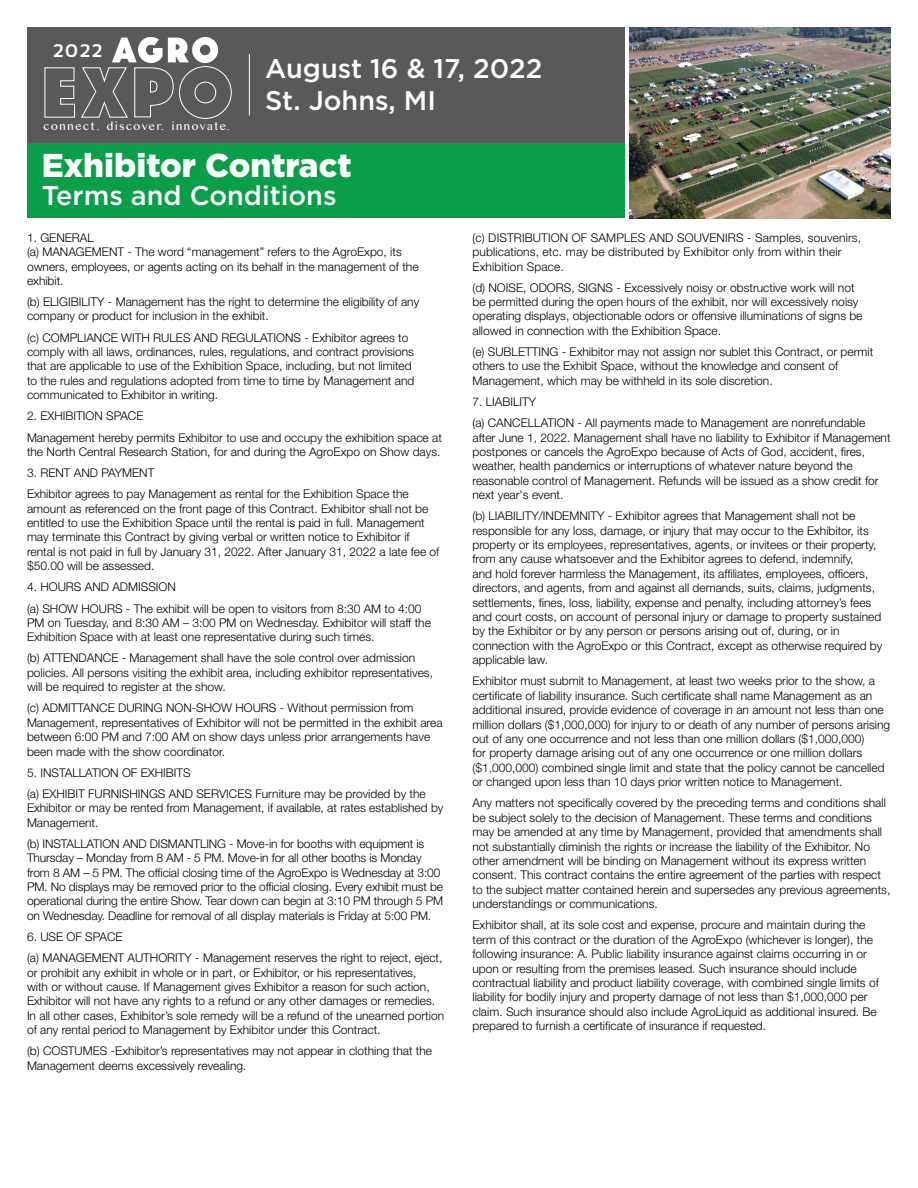
<style>
.page{position:relative;width:918px;height:1188px;background:#fff}
.page>*{position:absolute;margin:0;border:0;box-sizing:border-box;transform-origin:0 0}
.t1{font:900 33px "Gotham";color:#fff}
.t2{font:500 27px/32.4px "Gotham";color:#fff}
.t3{font:700 18.3px "Sansation";color:#fff}
.t4{font:300 12px/14.4px "Helvetica Neue LT Std";color:#000}
.t5{font:11.55px "Sinhala MN";letter-spacing:.09em;color:#fff}
</style>
<div class="page">
<div style="left:27px;top:143px;width:597px;height:75px;background:#099f49"></div>
<div style="left:27px;top:27px;width:597px;height:116px;background:#58595b"></div>
<img style="left:630px;top:27px;width:261px;height:191px">
<svg style="left:44px;top:37px;width:188px;height:82px"></svg>
<hr style="left:249px;top:54px;width:1px;height:62px;background:#fff">
<h3 class="t3" style="left:53px;top:40px;width:51px">2022</h3>
<p class="t5" style="left:43px;top:121px;width:188px">connect. discover. innovate.</p>
<h2 class="t2" style="left:265px;top:52px;width:279px">August 16 &amp; 17, 2022<br>St. Johns, MI</h2>
<p class="t1" style="left:42px;top:143px;width:311px">Exhibitor Contract</p>
<p class="t2" style="left:42px;top:179px;width:296px">Terms and Conditions</p>
<p class="t4" style="left:27px;top:230px;width:393px">1. GENERAL<br>(a) MANAGEMENT - The word “management” refers to the AgroExpo, its owners, employees, or agents acting on its behalf in the management of the exhibit.</p>
<p class="t4" style="left:27px;top:294px;width:394px">(b) ELIGIBILITY - Management has the right to determine the eligibility of any company or product for inclusion in the exhibit.</p>
<p class="t4" style="left:27px;top:330px;width:389px">(c) COMPLIANCE WITH RULES AND REGULATIONS - Exhibitor agrees to comply with all laws, ordinances, rules, regulations, and contract provisions that are applicable to use of the Exhibition Space, including, but not limited to the rules and regulations adopted from time to time by Management and communicated to Exhibitor in writing.</p>
<p class="t4" style="left:27px;top:409px;width:118px">2. EXHIBITION SPACE</p>
<p class="t4" style="left:27px;top:430px;width:416px">Management hereby permits Exhibitor to use and occupy the exhibition space at the North Central Research Station, for and during the AgroExpo on Show days.</p>
<p class="t4" style="left:27px;top:465px;width:129px">3. RENT AND PAYMENT</p>
<p class="t4" style="left:27px;top:487px;width:414px">Exhibitor agrees to pay Management as rental for the Exhibition Space the amount as referenced on the front page of this Contract. Exhibitor shall not be entitled to use the Exhibition Space until the rental is paid in full. Management may terminate this Contract by giving verbal or written notice to Exhibitor if rental is not paid in full by January 31, 2022. After January 31, 2022 a late fee of $50.00 will be assessed.</p>
<p class="t4" style="left:27px;top:580px;width:150px">4. HOURS AND ADMISSION</p>
<p class="t4" style="left:27px;top:601px;width:405px">(a) SHOW HOURS - The exhibit will be open to visitors from 8:30 AM to 4:00<br>PM on Tuesday, and 8:30 AM – 3:00 PM on Wednesday. Exhibitor will staff the<br>Exhibition Space with at least one representative during such times.</p>
<p class="t4" style="left:27px;top:651px;width:408px">(b) ATTENDANCE - Management shall have the sole control over admission policies. All persons visiting the exhibit area, including exhibitor representatives, will be required to register at the show.</p>
<p class="t4" style="left:27px;top:701px;width:417px">(c) ADMITTANCE DURING NON-SHOW HOURS - Without permission from Management, representatives of Exhibitor will not be permitted in the exhibit area between 6:00 PM and 7:00 AM on show days unless prior arrangements have been made with the show coordinator.</p>
<p class="t4" style="left:27px;top:765px;width:165px">5. INSTALLATION OF EXHIBITS</p>
<p class="t4" style="left:27px;top:786px;width:418px">(a) EXHIBIT FURNISHINGS AND SERVICES Furniture may be provided by the<br>Exhibitor or may be rented from Management, if available, at rates established by<br>Management.</p>
<p class="t4" style="left:27px;top:836px;width:418px">(b) INSTALLATION AND DISMANTLING - Move-in for booths with equipment is Thursday – Monday from 8 AM - 5 PM. Move-in for all other booths is Monday from 8 AM – 5 PM. The official closing time of the AgroExpo is Wednesday at 3:00<br>PM. No displays may be removed prior to the official closing. Every exhibit must be operational during the entire Show. Tear down can begin at 3:10 PM through 5 PM on Wednesday. Deadline for removal of all display materials is Friday at 5:00 PM.</p>
<p class="t4" style="left:27px;top:929px;width:97px">6. USE OF SPACE</p>
<p class="t4" style="left:27px;top:950px;width:419px">(a) MANAGEMENT AUTHORITY - Management reserves the right to reject, eject, or prohibit any exhibit in whole or in part, or Exhibitor, or his representatives,<br>with or without cause. If Management gives Exhibitor a reason for such action, Exhibitor will not have any rights to a refund or any other damages or remedies.<br>In all other cases, Exhibitor’s sole remedy will be a refund of the unearned portion of any rental period to Management by Exhibitor under this Contract.</p>
<p class="t4" style="left:27px;top:1044px;width:407px">(b) COSTUMES -Exhibitor’s representatives may not appear in clothing that the<br>Management deems excessively revealing.</p>
<p class="t4" style="left:472px;top:230px;width:390px">(c) DISTRIBUTION OF SAMPLES AND SOUVENIRS - Samples, souvenirs, publications, etc. may be distributed by Exhibitor only from within their<br>Exhibition Space.</p>
<p class="t4" style="left:472px;top:280px;width:392px">(d) NOISE, ODORS, SIGNS - Excessively noisy or obstructive work will not be permitted during the open hours of the exhibit, nor will excessively noisy operating displays, objectionable odors or offensive illuminations of signs be allowed in connection with the Exhibition Space.</p>
<p class="t4" style="left:472px;top:344px;width:402px">(e) SUBLETTING - Exhibitor may not assign nor sublet this Contract, or permit others to use the Exhibit Space, without the knowledge and consent of<br>Management, which may be withheld in its sole discretion.</p>
<p class="t4" style="left:472px;top:394px;width:65px">7. LIABILITY</p>
<p class="t4" style="left:472px;top:415px;width:420px">(a) CANCELLATION - All payments made to Management are nonrefundable after June 1, 2022. Management shall have no liability to Exhibitor if Management postpones or cancels the AgroExpo because of Acts of God, accident, fires, weather, health pandemics or interruptions of whatever nature beyond the reasonable control of Management. Refunds will be issued as a show credit for next year's event.</p>
<p class="t4" style="left:472px;top:509px;width:411px">(b) LIABILITY/INDEMNITY - Exhibitor agrees that Management shall not be responsible for any loss, damage, or injury that may occur to the Exhibitor, its property or its employees, representatives, agents, or invitees or their property, from any cause whatsoever and the Exhibitor agrees to defend, indemnify,<br>and hold forever harmless the Management, its affiliates, employees, officers, directors, and agents, from and against all demands, suits, claims, judgments, settlements, fines, loss, liability, expense and penalty, including attorney’s fees and court costs, on account of personal injury or damage to property sustained by the Exhibitor or by any person or persons arising out of, during, or in connection with the AgroExpo or this Contract, except as otherwise required by applicable law.</p>
<p class="t4" style="left:472px;top:674px;width:419px">Exhibitor must submit to Management, at least two weeks prior to the show, a certificate of liability insurance. Such certificate shall name Management as an additional insured, provide evidence of coverage in an amount not less than one million dollars ($1,000,000) for injury to or death of any number of persons arising out of any one occurrence and not less than one million dollars ($1,000,000)<br>for property damage arising out of any one occurrence or one million dollars ($1,000,000) combined single limit and state that the policy cannot be cancelled or changed upon less than 10 days prior written notice to Management.</p>
<p class="t4" style="left:472px;top:796px;width:419px">Any matters not specifically covered by the preceding terms and conditions shall be subject solely to the decision of Management. These terms and conditions may be amended at any time by Management, provided that amendments shall not substantially diminish the rights or increase the liability of the Exhibitor. No other amendment will be binding on Management without its express written consent. This contract contains the entire agreement of the parties with respect to the subject matter contained herein and supersedes any previous agreements, understandings or communications.</p>
<p class="t4" style="left:472px;top:918px;width:408px">Exhibitor shall, at its sole cost and expense, procure and maintain during the term of this contract or the duration of the AgroExpo (whichever is longer), the following insurance: A. Public liability insurance against claims occurring in or upon or resulting from the premises leased. Such insurance should include contractual liability and product liability coverage, with combined single limits of liability for bodily injury and property damage of not less than $1,000,000 per claim. Such insurance should also include AgroLiquid as additional insured. Be prepared to furnish a certificate of insurance if requested.</p>
</div>
